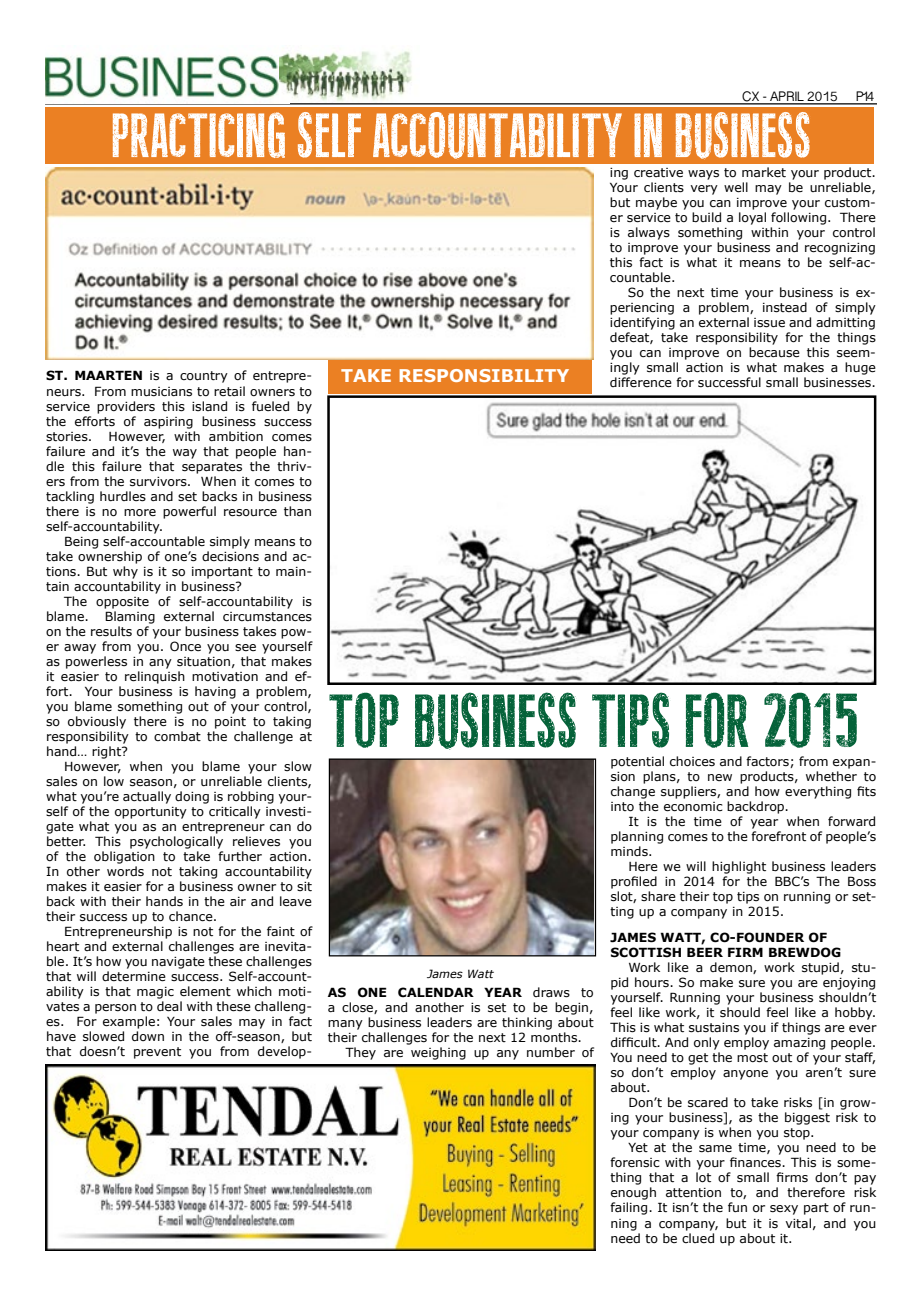
<style>
.page{position:relative;width:922px;height:1294px;background:#fff}
.page>*{position:absolute;margin:0;border:0;box-sizing:border-box;transform-origin:0 0}
.t1{font:75px "Fine Eroded";color:#056239}
.t2{font:62.5px "Fine Eroded";color:#fff}
.t3{font:700 17.5px "Verdana";color:#fff}
.t4{font:12.5px/15px "Verdana";color:#000;text-align:justify}
.t5{font:700 12.5px "Verdana";color:#000}
.t6{font:12.5px "Sinhala Sangam MN";color:#000}
.t7{font:italic 11.25px "Verdana";color:#000}
</style>
<div class="page">
<hr style="left:45px;top:103px;width:831px;height:1px;background:#000">
<div style="left:46px;top:108px;width:827px;height:56px;background:#eb8023"></div>
<img style="left:45px;top:55px;width:235px;height:45px">
<img style="left:280px;top:51px;width:132px;height:51px">
<img style="left:46px;top:1064px;width:549px;height:185px">
<img style="left:330px;top:402px;width:543px;height:280px">
<div style="left:327px;top:395px;width:549px;height:290px;border:2px solid #000"></div>
<img style="left:331px;top:760px;width:262px;height:194px">
<div style="left:329px;top:758px;width:267px;height:198px;border:1px solid #000"></div>
<img style="left:46px;top:167px;width:547px;height:192px">
<div style="left:328px;top:360px;width:264px;height:34px;background:#eb8023"></div>
<p class="t6" style="left:742px;top:87px;width:97px">cx - APRIL 2015</p>
<p class="t6" style="left:855px;top:87px;width:20px">P14</p>
<h2 class="t2" style="left:110px;top:103px;width:19px">PRACTICING</h2>
<h2 class="t2" style="left:296px;top:103px;width:96px">SEL F ACCOUNTA</h2>
<h2 class="t2" style="left:527px;top:103px;width:184px">BILITY IN BUSINESS</h2>
<p class="t4" style="left:46px;top:368px;width:267px;text-indent:103px">is a country of entrepre&shy;neurs. From musicians to retail owners to service providers this island is fueled by the efforts of aspiring business success stories.</p>
<p class="t5" style="left:46px;top:368px;width:51px">ST. MAARTEN</p>
<p class="t4" style="left:46px;top:428px;width:267px;text-indent:63px">H owever, with ambition comes failure and it’s the way that people han&shy;dle this failure that separates the thriv&shy;ers from the survivors. When it comes to tackling hurdles and set backs in business there is no more powerful resource than self-accountability.</p>
<p class="t4" style="left:46px;top:533px;width:267px;text-indent:18px">Being self-accountable simply means to take ownership of one’s decisions and ac&shy;tions. But why is it so important to main&shy;tain accountability in business?</p>
<p class="t4" style="left:46px;top:593px;width:267px;text-indent:18px">The opposite of self-accountability is blame.</p>
<p class="t4" style="left:46px;top:608px;width:268px;text-indent:59px">Blaming external circumstances on the results of your business takes pow&shy;er away from you. Once you see yourself as powerless in any situation, that makes it easier to relinquish motivation and ef&shy;fort. Your business is having a problem, you blame something out of your control, so obviously there is no point to taking responsibility to combat the challenge at hand… right?</p>
<p class="t4" style="left:46px;top:758px;width:267px;text-indent:18px">However, when you blame your slow sales on low season, or unreliable clients, what you’re actually doing is robbing your&shy;self of the opportunity to critically investi&shy;gate what you as an entrepreneur can do better. This psychologically relieves you of the obligation to take further action.<br>In other words not taking accountability makes it easier for a business owner to sit back with their hands in the air and leave their success up to chance.</p>
<p class="t4" style="left:46px;top:923px;width:268px;text-indent:18px">Entrepreneurship is not for the faint of heart and external challenges are inevita&shy;ble. It’s how you navigate these challenges that will determine success. Self-account&shy;ability is that magic element which moti&shy;vates a person to deal with these challeng&shy;es. For example: Your sales may in fact have slowed down in the off-season, but that doesn’t prevent you from develop-</p>
<h3 class="t3" style="left:341px;top:364px;width:71px">TAKERESPONSIBILITY</h3>
<p class="t4" style="left:609px;top:165px;width:267px">ing creative ways to market your product.<br>Your clients very well may be unreliable, but maybe you can improve your custom&shy;er service to build a loyal following. There is always something within your control to improve your business and recognizing this fact is what it means to be self-ac&shy;countable.</p>
<p class="t4" style="left:609px;top:285px;width:267px;text-indent:18px">So the next time your business is ex&shy;periencing a problem, instead of simply identifying an external issue and admitting defeat, take responsibility for the things you can improve on because this seem&shy;ingly small action is what makes a huge difference for successful small businesses.</p>
<h1 class="t1" style="left:328px;top:681px;width:130px">TOP BUSINESS</h1>
<h1 class="t1" style="left:590px;top:681px;width:269px">TIPS FOR 2015</h1>
<p class="t4" style="left:610px;top:754px;width:267px">potential choices and factors; from expan&shy;sion plans, to new products, whether to change suppliers, and how everything fits into the economic backdrop.</p>
<p class="t4" style="left:610px;top:814px;width:267px;text-indent:18px">It is the time of year when forward planning comes to the forefront of people’s minds.</p>
<p class="t4" style="left:610px;top:859px;width:267px;text-indent:18px">Here we will highlight business leaders profiled in 2014 for the BBC’s The Boss slot, share their top tips on running or set&shy;ting up a company in 2015.</p>
<p class="t5" style="left:610px;top:929px;width:18px">JAMES</p>
<p class="t5" style="left:660px;top:929px;width:24px">WATT</p>
<p class="t5" style="left:701px;top:929px;width:54px">, CO-FOUN</p>
<p class="t5" style="left:775px;top:929px;width:53px">DER OF</p>
<p class="t5" style="left:610px;top:944px;width:19px">SCOTTISH</p>
<p class="t5" style="left:686px;top:944px;width:10px">BEER</p>
<p class="t5" style="left:727px;top:944px;width:18px">FIRM</p>
<p class="t5" style="left:767px;top:944px;width:21px">BREW</p>
<p class="t5" style="left:809px;top:944px;width:21px">DOG</p>
<p class="t4" style="left:610px;top:960px;width:267px;text-indent:18px">Work like a demon, work stupid, stu&shy;pid hours. So make sure you are enjoying yourself. Running your business shouldn’t feel like work, it should feel like a hobby.<br>This is what sustains you if things are ever difficult. And only employ amazing people.<br>You need to get the most out of your staff, so don’t employ anyone you aren’t sure about.</p>
<p class="t4" style="left:610px;top:1095px;width:267px;text-indent:18px">Don’t be scared to take risks [in grow&shy;ing your business], as the biggest risk to your company is when you stop.</p>
<p class="t4" style="left:610px;top:1140px;width:267px;text-indent:18px">Yet at the same time, you need to be forensic with your finances. This is some&shy;thing that a lot of small firms don’t pay enough attention to, and therefore risk failing. It isn’t the fun or sexy part of run&shy;ning a company, but it is vital, and you need to be clued up about it.</p>
<p class="t7" style="left:427px;top:967px;width:68px">James Watt</p>
<p class="t5" style="left:328px;top:984px;width:40px">AS ONE</p>
<p class="t5" style="left:398px;top:984px;width:10px">CALEN</p>
<p class="t5" style="left:443px;top:984px;width:22px">DAR</p>
<p class="t5" style="left:484px;top:984px;width:11px">YEAR</p>
<p class="t4" style="left:533px;top:985px;width:62px">draws to</p>
<p class="t4" style="left:328px;top:1000px;width:267px">a close, and another is set to be begin,</p>
<p class="t4" style="left:328px;top:1015px;width:267px">many business leaders are thinking about</p>
<p class="t4" style="left:328px;top:1030px;width:256px">their challenges for the next 12 months.</p>
<p class="t4" style="left:346px;top:1045px;width:250px">They are weighing up any number of</p>
</div>
